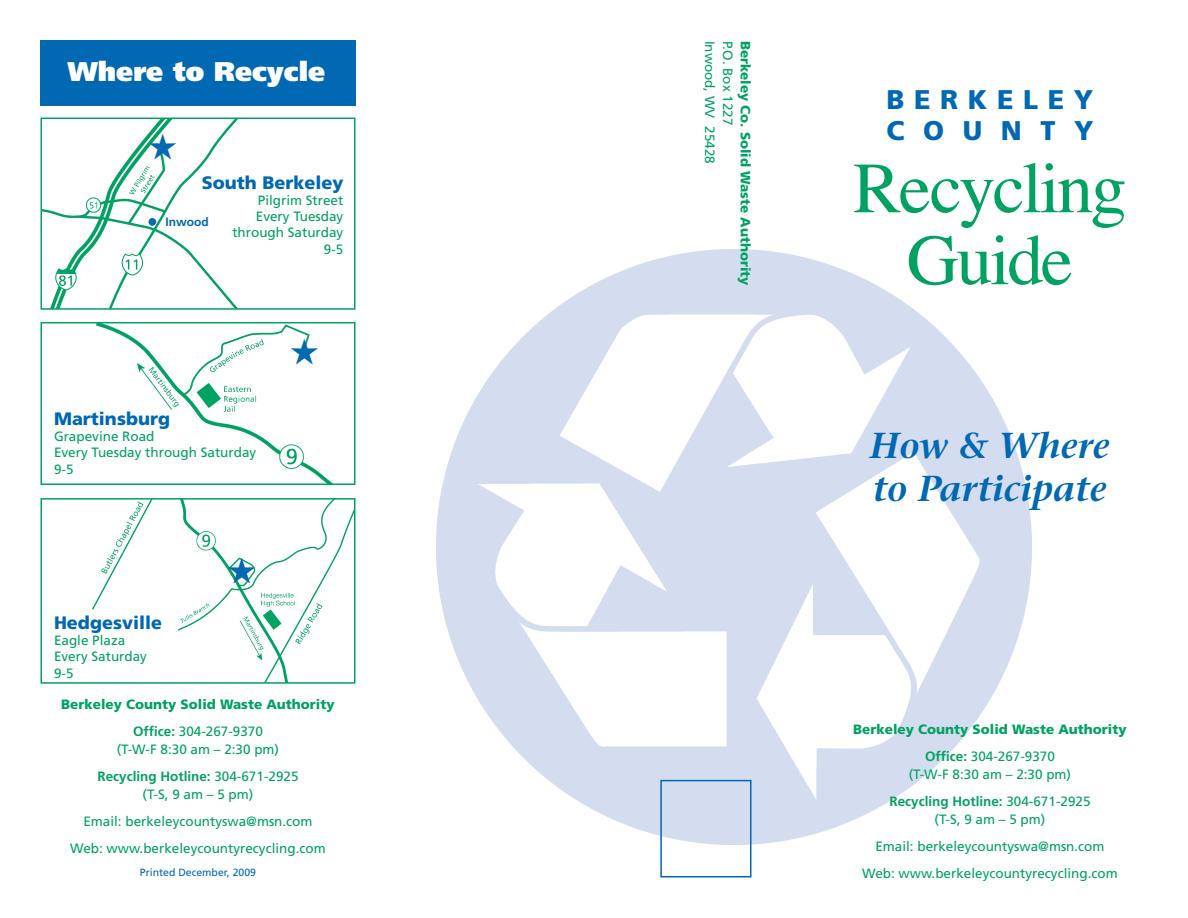
<style>
.page{position:relative;width:1188px;height:918px;background:#fff}
.page>*{position:absolute;margin:0;border:0;box-sizing:border-box;transform-origin:0 0}
.t1{font:72px/72px "Times";letter-spacing:-.035em;color:#00a261;text-align:center}
.t2{font:italic 600 36px/43.2px "Stone Serif";color:#0168b3}
.t3{font:900 27px/31.5px "Frutiger";letter-spacing:.355em;color:#0168b3}
.t4{font:900 27px "Frutiger";color:#fff}
.t5{font:900 18px "Frutiger";color:#0168b3}
.t6{font:13.5px/16.2px "Frutiger";color:#00a261;text-align:center}
.t7{font:900 13.5px/27px "Frutiger";color:#00a261;text-align:center}
.t8{font:700 12px "Frutiger";color:#0168b3}
.t9{font:10.5px "Frutiger";color:#0168b3}
.s1{font-weight:700}
.s2{font-weight:400}
</style>
<div class="page">
<img style="left:436px;top:250px;width:595px;height:594px">
<div style="left:40px;top:40px;width:316px;height:66px;background:#0168b3"></div>
<img style="left:43px;top:121px;width:194px;height:186px">
<div style="left:40px;top:118px;width:316px;height:192px;border:2px solid #00a261"></div>
<img style="left:97px;top:325px;width:234px;height:157px">
<div style="left:40px;top:322px;width:316px;height:163px;border:2px solid #00a261"></div>
<img style="left:92px;top:501px;width:261px;height:180px">
<div style="left:40px;top:498px;width:316px;height:186px;border:2px solid #00a261"></div>
<div style="left:660px;top:780px;width:92px;height:98px;border:2px solid #0168b3"></div>
<div style="left:148px;top:218px;width:8px;height:8px;background:#0168b3;border-radius:50%"></div>
<svg style="left:149px;top:133px;width:27px;height:26px"></svg>
<svg style="left:291px;top:338px;width:27px;height:26px"></svg>
<svg style="left:228px;top:557px;width:27px;height:26px"></svg>
<h3 class="t4" style="left:68px;top:55px;width:259px">Where to Recycle</h3>
<h3 class="t5" style="left:202px;top:172px;width:143px">South Berkeley</h3>
<p class="t6" style="left:232px;top:192px;width:113px;text-align:right">Pilgrim Street<br>Every Tuesday through Saturday<br>9-5</p>
<p class="t8" style="left:165px;top:215px;width:45px">Inwood</p>
<h3 class="t5" style="left:54px;top:408px;width:118px">Martinsburg</h3>
<p class="t6" style="left:54px;top:428px;width:204px;text-align:left">Grapevine Road<br>Every Tuesday through Saturday<br>9-5</p>
<h3 class="t5" style="left:54px;top:612px;width:110px">Hedgesville</h3>
<p class="t6" style="left:54px;top:632px;width:95px;text-align:left">Eagle Plaza<br>Every Saturday<br>9-5</p>
<p class="t7" style="left:61px;top:691px;width:275px">Berkeley County Solid Waste Authority<br><span class="s1">Office:</span> <span class="s2">304-267-9370</span></p>
<p class="t6" style="left:97px;top:736px;width:203px;line-height:27px">(T-W-F 8:30 am – 2:30 pm)<br><span class="s1">Recycling Hotline:</span> 304-671-2925</p>
<p class="t6" style="left:70px;top:781px;width:257px;line-height:27px">(T-S, 9 am – 5 pm)<br>Email: berkeleycountyswa@msn.com<br>Web: www.berkeleycountyrecycling.com</p>
<p class="t9" style="left:140px;top:866px;width:118px">Printed December, 2009</p>
<p class="t6" style="left:718px;top:40px;width:125px;rotate:90deg">Inwood, WV 25428</p>
<p class="t6" style="left:736px;top:40px;width:86px;rotate:90deg">P.O. Box 1227</p>
<p class="t7" style="left:759px;top:40px;width:247px;rotate:90deg">Berkeley Co. Solid Waste Authority</p>
<h3 class="t3" style="left:886px;top:83px;width:209px">Berkeley<br>County</h3>
<h1 class="t1" style="left:853px;top:146px;width:275px">Recycling<br>Guide</h1>
<h2 class="t2" style="left:870px;top:424px;width:242px">How &amp; Where to Participate</h2>
<p class="t7" style="left:853px;top:715px;width:275px">Berkeley County Solid Waste Authority<br><span class="s1">Office:</span> <span class="s2">304-267-9370</span></p>
<p class="t6" style="left:889px;top:760px;width:203px;line-height:27px">(T-W-F 8:30 am – 2:30 pm)<br><span class="s1">Recycling Hotline:</span> 304-671-2925</p>
<p class="t6" style="left:862px;top:805px;width:257px;line-height:27px">(T-S, 9 am – 5 pm)<br>Email: berkeleycountyswa@msn.com<br>Web: www.berkeleycountyrecycling.com</p>
</div>
